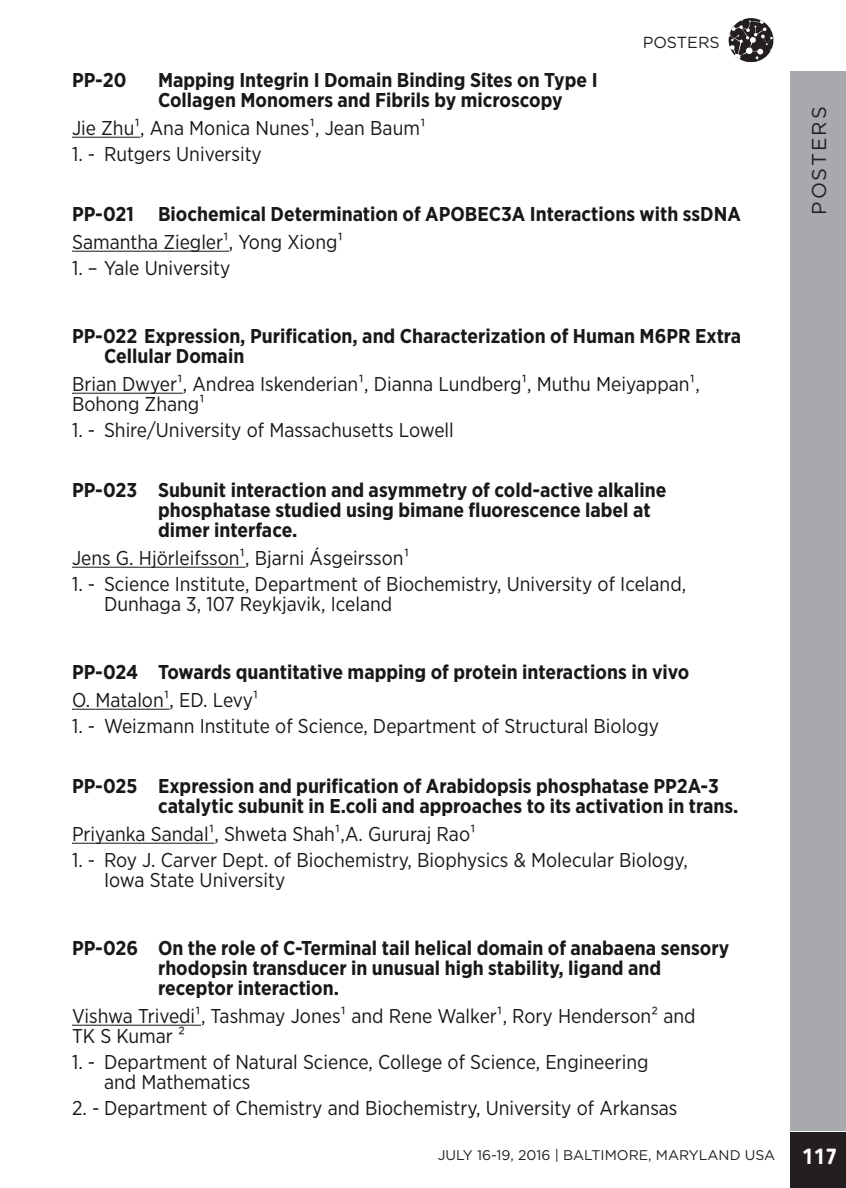
<style>
.page{position:relative;width:846px;height:1188px;background:#fff}
.page>*{position:absolute;margin:0;border:0;box-sizing:border-box;transform-origin:0 0}
.sub_header_1{font:700 22px "Vida 22 Pro";color:#fff}
.Poster_Title{font:700 20px/20px "Gotham Narrow";color:#1a1718}
.School_name{font:20px/20px "Gotham Narrow";color:#1a1718}
.Author_Name{font:20px/20px "Gotham Narrow";color:#1a1718}
.School_name-2{font:700 20px/20px "Gotham Narrow";color:#1a1718}
.t1{font:20px "Gotham";letter-spacing:.1em;color:#231f20}
.t2{font:16px "Gotham";color:#231f20}
.t3{font:14px "Gotham";color:#231f20}
</style>
<div class="page">
<div style="left:790px;top:1132px;width:56px;height:56px;background:#231f20"></div>
<div style="left:790px;top:71px;width:56px;height:1060px;background:#a8a9ad"></div>
<svg style="left:729px;top:18px;width:44px;height:44px"></svg>
<hr style="left:72px;top:137px;width:68px;height:1px;background:#1a1718">
<hr style="left:72px;top:251px;width:157px;height:1px;background:#1a1718">
<hr style="left:72px;top:393px;width:111px;height:1px;background:#1a1718">
<hr style="left:72px;top:567px;width:173px;height:1px;background:#1a1718">
<hr style="left:72px;top:709px;width:98px;height:1px;background:#1a1718">
<hr style="left:72px;top:843px;width:142px;height:1px;background:#1a1718">
<hr style="left:72px;top:1025px;width:129px;height:1px;background:#1a1718">
<p class="Poster_Title" style="left:72px;top:70px;width:56px">PP-20</p>
<p class="Poster_Title" style="left:158px;top:70px;width:441px">Mapping Integrin I Domain Binding Sites on Type I<br>Collagen Monomers and Fibrils by microscopy</p>
<p class="Author_Name" style="left:72px;top:118px;width:355px">Jie Zhu¹, Ana Monica Nunes¹, Jean Baum¹</p>
<p class="School_name" style="left:72px;top:144px;width:191px">1. - Rutgers University</p>
<p class="t2" style="left:643px;top:32px;width:79px">POSTERS</p>
<p class="Poster_Title" style="left:72px;top:204px;width:670px">PP-021 Biochemical Determination of APOBEC3A Interactions with ssDNA</p>
<p class="Author_Name" style="left:72px;top:232px;width:273px">Samantha Ziegler¹, Yong Xiong¹</p>
<p class="School_name" style="left:72px;top:258px;width:160px">1. – Yale University</p>
<p class="School_name-2" style="left:104px;top:326px;width:639px;text-indent:-32px">PP-022 Expression, Purification, and Characterization of Human M6PR Extra<br>Cellular Domain</p>
<p class="Author_Name" style="left:72px;top:374px;width:629px">Brian Dwyer¹, Andrea Iskenderian¹, Dianna Lundberg¹, Muthu Meiyappan¹,<br>Bohong Zhang¹</p>
<p class="School_name" style="left:72px;top:420px;width:383px">1. - Shire/University of Massachusetts Lowell</p>
<p class="Poster_Title" style="left:158px;top:480px;width:510px;text-indent:-86px">PP-023 Subunit interaction and asymmetry of cold-active alkaline phosphatase studied using bimane fluorescence label at dimer interface.</p>
<p class="Author_Name" style="left:72px;top:548px;width:339px">Jens G. Hjörleifsson¹, Bjarni Ásgeirsson¹</p>
<p class="School_name" style="left:104px;top:574px;width:584px;text-indent:-32px">1. - Science Institute, Department of Biochemistry, University of Iceland,<br>Dunhaga 3, 107 Reykjavik, Iceland</p>
<p class="Poster_Title" style="left:72px;top:662px;width:619px">PP-024 Towards quantitative mapping of protein interactions in vivo</p>
<p class="Author_Name" style="left:72px;top:690px;width:188px">O. Matalon¹, ED. Levy¹</p>
<p class="School_name" style="left:72px;top:716px;width:589px">1. - Weizmann Institute of Science, Department of Structural Biology</p>
<p class="Poster_Title" style="left:158px;top:776px;width:582px;text-indent:-86px">PP-025 Expression and purification of Arabidopsis phosphatase PP2A-3 catalytic subunit in E.coli and approaches to its activation in trans.</p>
<p class="Author_Name" style="left:72px;top:824px;width:405px">Priyanka Sandal¹, Shweta Shah¹,A. Gururaj Rao¹</p>
<p class="School_name" style="left:104px;top:850px;width:585px;text-indent:-32px">1. - Roy J. Carver Dept. of Biochemistry, Biophysics &amp; Molecular Biology,<br>Iowa State University</p>
<p class="Poster_Title" style="left:158px;top:938px;width:573px;text-indent:-86px">PP-026 On the role of C-Terminal tail helical domain of anabaena sensory rhodopsin transducer in unusual high stability, ligand and receptor interaction.</p>
<p class="Author_Name" style="left:72px;top:1006px;width:625px">Vishwa Trivedi¹, Tashmay Jones¹ and Rene Walker¹, Rory Henderson² and<br>TK S Kumar ²</p>
<p class="School_name" style="left:104px;top:1052px;width:546px;text-indent:-32px">1. - Department of Natural Science, College of Science, Engineering and Mathematics</p>
<p class="School_name" style="left:72px;top:1098px;width:607px">2. - Department of Chemistry and Biochemistry, University of Arkansas</p>
<p class="t3" style="left:438px;top:1146px;width:339px">JULY 16-19, 2016 | BALTIMORE, MARYLAND USA</p>
<p class="t1" style="left:806px;top:215px;width:110px;rotate:-90deg">POSTERS</p>
<p class="sub_header_1" style="left:803px;top:1139px;width:36px">117</p>
</div>
